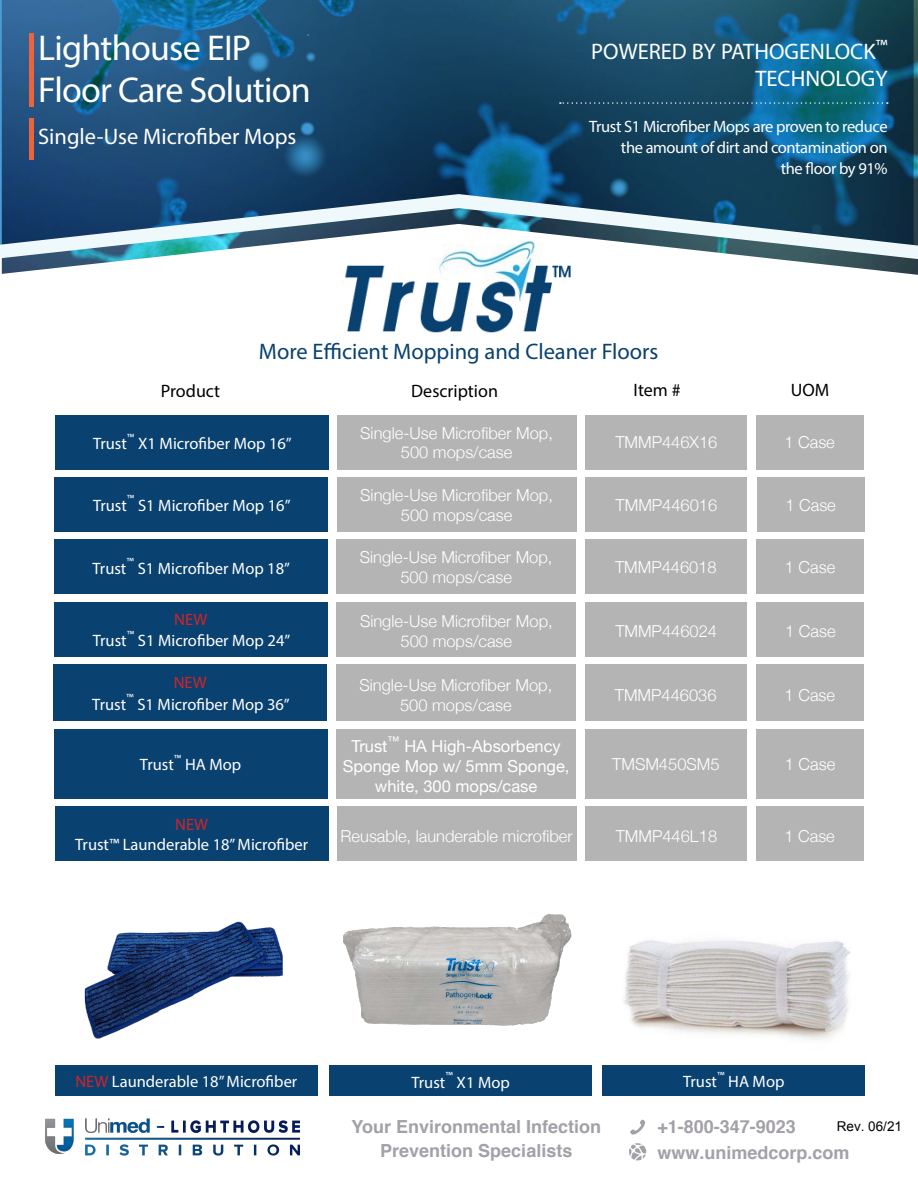
<style>
.page{position:relative;width:918px;height:1188px;background:#fff}
.page>*{position:absolute;margin:0;border:0;box-sizing:border-box;transform-origin:0 0}
.t1{font:36px/42px "Myriad Pro";letter-spacing:-.02em;color:#fff}
.t2{font:22.5px/27px "Myriad Pro";color:#fff;text-align:right}
.t3{font:22.5px "Myriad Pro";color:#094170}
.t4{font:700 18px/24px "Helvetica";color:#a2a1a8;text-align:center}
.t5{font:700 18px/25.2px "Helvetica";color:#a4a0a8}
.t6{font:18px "Myriad Pro";color:#000}
.t7{font:300 16.5px/19.8px "Helvetica Neue";color:#fff;text-align:center}
.t8{font:16.5px "Myriad Pro";color:#fff}
.t9{font:16.5px/21px "Myriad Pro";letter-spacing:-.025em;color:#fff;text-align:right}
.t10{font:16.5px "Helvetica Neue";color:#fff}
.t11{font:16.5px "Myriad Pro";letter-spacing:.005em;color:#d2232a}
.t12{font:13.5px "Arial";color:#000}
.t13{font:12px "Myriad Pro";color:#fff}
.t14{font:12px "Helvetica Neue";color:#fff}
.s1{color:#d2232a}
.s2{color:#a2a1a8}
.s3{color:#a4a2a9}
</style>
<div class="page">
<img style="left:345px;top:275px;width:226px;height:58px">
<img style="left:2px;top:0;width:916px;height:275px">
<svg style="left:0;top:0;width:914px;height:194px;background:#184f73"></svg>
<svg style="left:0;top:194px;width:918px;height:65px"></svg>
<svg style="left:560px;top:102px;width:328px;height:2px"></svg>
<hr style="left:29px;top:33px;width:4px;height:74px;background:#ec633e">
<hr style="left:29px;top:119px;width:4px;height:41px;background:#ec633e">
<div style="left:54px;top:540px;width:273px;height:54px;background:#094170"></div>
<div style="left:54px;top:729px;width:273px;height:69px;background:#094170"></div>
<div style="left:337px;top:540px;width:239px;height:54px;background:#b4b4b4"></div>
<div style="left:337px;top:729px;width:239px;height:69px;background:#b4b4b4"></div>
<div style="left:585px;top:540px;width:162px;height:54px;background:#b4b4b4"></div>
<div style="left:585px;top:729px;width:162px;height:69px;background:#b4b4b4"></div>
<div style="left:756px;top:540px;width:108px;height:54px;background:#b4b4b4"></div>
<div style="left:756px;top:729px;width:108px;height:69px;background:#b4b4b4"></div>
<img style="left:623px;top:940px;width:228px;height:100px">
<div style="left:603px;top:1065px;width:262px;height:31px;background:#094170"></div>
<div style="left:54px;top:477px;width:274px;height:55px;background:#094170"></div>
<div style="left:55px;top:415px;width:273px;height:55px;background:#094170"></div>
<div style="left:337px;top:477px;width:239px;height:55px;background:#b4b4b4"></div>
<div style="left:337px;top:415px;width:239px;height:55px;background:#b4b4b4"></div>
<div style="left:586px;top:477px;width:161px;height:55px;background:#b4b4b4"></div>
<div style="left:586px;top:415px;width:161px;height:55px;background:#b4b4b4"></div>
<div style="left:757px;top:477px;width:107px;height:55px;background:#b4b4b4"></div>
<div style="left:756px;top:415px;width:107px;height:55px;background:#b4b4b4"></div>
<div style="left:54px;top:664px;width:273px;height:57px;background:#094170"></div>
<div style="left:336px;top:664px;width:239px;height:57px;background:#b4b4b4"></div>
<div style="left:585px;top:664px;width:162px;height:57px;background:#b4b4b4"></div>
<div style="left:756px;top:664px;width:108px;height:57px;background:#b4b4b4"></div>
<div style="left:54px;top:602px;width:273px;height:54px;background:#094170"></div>
<div style="left:337px;top:602px;width:239px;height:54px;background:#b4b4b4"></div>
<div style="left:585px;top:602px;width:162px;height:54px;background:#b4b4b4"></div>
<div style="left:756px;top:602px;width:108px;height:54px;background:#b4b4b4"></div>
<div style="left:55px;top:806px;width:273px;height:55px;background:#094170"></div>
<div style="left:337px;top:806px;width:239px;height:55px;background:#b4b4b4"></div>
<div style="left:586px;top:806px;width:161px;height:55px;background:#b4b4b4"></div>
<div style="left:756px;top:806px;width:107px;height:55px;background:#b4b4b4"></div>
<img style="left:85px;top:921px;width:198px;height:118px">
<div style="left:55px;top:1065px;width:263px;height:31px;background:#094170"></div>
<img style="left:344px;top:914px;width:228px;height:112px">
<div style="left:329px;top:1065px;width:263px;height:31px;background:#094170"></div>
<svg style="left:629px;top:1143px;width:17px;height:17px"></svg>
<svg style="left:630px;top:1119px;width:15px;height:16px"></svg>
<img style="left:45px;top:1118px;width:254px;height:37px">
<h1 class="t1" style="left:38px;top:30px;width:274px">Lighthouse EIP<br>Floor Care Solution</h1>
<h2 class="t2" style="left:38px;top:125px;width:260px">Single-Use Microfiber Mops</h2>
<h2 class="t2" style="left:591px;top:40px;width:298px">POWERED BY PATHOGENLOCK<sup>™<br></sup>TECHNOLOGY</h2>
<p class="t9" style="left:589px;top:118px;width:300px">Trust S1 Microfiber Mops are proven to reduce the amount of dirt and contamination on<br>the floor by 91%</p>
<h2 class="t3" style="left:259px;top:343px;width:401px">More Efficient Mopping and Cleaner Floors</h2>
<p class="t6" style="left:161px;top:384px;width:61px">Product</p>
<p class="t6" style="left:411px;top:384px;width:88px">Description</p>
<p class="t6" style="left:633px;top:383px;width:49px">Item #</p>
<p class="t6" style="left:791px;top:384px;width:40px">UOM</p>
<p class="t13" style="left:127px;top:433px;width:9px">™</p>
<p class="t8" style="left:138px;top:437px;width:155px">X1 Microfiber Mop 16”</p>
<p class="t8" style="left:93px;top:437px;width:35px">Trust</p>
<p class="t7" style="left:360px;top:422px;width:194px">Single-Use Microfiber Mop,<br>500 mops/case</p>
<p class="t7" style="left:615px;top:434px;width:104px">TMMP446X16</p>
<p class="t7" style="left:784px;top:432px;width:52px">1 Case</p>
<p class="t13" style="left:127px;top:495px;width:9px">™</p>
<p class="t8" style="left:138px;top:499px;width:154px">S1 Microfiber Mop 16”</p>
<p class="t8" style="left:93px;top:499px;width:35px">Trust</p>
<p class="t7" style="left:360px;top:484px;width:194px">Single-Use Microfiber Mop,<br>500 mops/case</p>
<p class="t7" style="left:616px;top:497px;width:103px">TMMP446016</p>
<p class="t7" style="left:785px;top:494px;width:52px">1 Case</p>
<p class="t13" style="left:126px;top:557px;width:9px">™</p>
<p class="t8" style="left:138px;top:562px;width:154px">S1 Microfiber Mop 18”</p>
<p class="t8" style="left:93px;top:562px;width:35px">Trust</p>
<p class="t7" style="left:360px;top:546px;width:194px">Single-Use Microfiber Mop,<br>500 mops/case</p>
<p class="t7" style="left:615px;top:559px;width:103px">TMMP446018</p>
<p class="t7" style="left:785px;top:556px;width:52px">1 Case</p>
<p class="t11" style="left:174px;top:613px;width:35px">NEW</p>
<p class="t13" style="left:127px;top:630px;width:9px">™</p>
<p class="t8" style="left:138px;top:634px;width:154px">S1 Microfiber Mop 24”</p>
<p class="t8" style="left:93px;top:634px;width:35px">Trust</p>
<p class="t11" style="left:174px;top:676px;width:35px">NEW</p>
<p class="t13" style="left:126px;top:694px;width:9px">™</p>
<p class="t8" style="left:137px;top:698px;width:154px">S1 Microfiber Mop 36”</p>
<p class="t8" style="left:92px;top:698px;width:35px">Trust</p>
<p class="t13" style="left:174px;top:754px;width:9px">™</p>
<p class="t8" style="left:140px;top:758px;width:35px">Trust</p>
<p class="t8" style="left:185px;top:758px;width:58px">HA Mop</p>
<p class="t11" style="left:175px;top:818px;width:35px">NEW</p>
<p class="t8" style="left:75px;top:838px;width:235px">Trust™ Launderable 18” Microfiber</p>
<p class="t7" style="left:360px;top:610px;width:194px">Single-Use Microfiber Mop,<br>500 mops/case</p>
<p class="t7" style="left:615px;top:623px;width:103px">TMMP446024</p>
<p class="t7" style="left:785px;top:620px;width:52px">1 Case</p>
<p class="t7" style="left:360px;top:674px;width:194px">Single-Use Microfiber Mop,<br>500 mops/case</p>
<p class="t7" style="left:615px;top:687px;width:103px">TMMP446036</p>
<p class="t7" style="left:785px;top:684px;width:52px">1 Case</p>
<p class="t14" style="left:387px;top:734px;width:13px">™</p>
<p class="t10" style="left:404px;top:735px;width:158px">HA High-Absorbency</p>
<p class="t10" style="left:343px;top:754px;width:228px">Sponge Mop w/ 5mm Sponge,</p>
<p class="t10" style="left:375px;top:774px;width:164px">white, 300 mops/case</p>
<p class="t10" style="left:351px;top:735px;width:38px">Trust</p>
<p class="t7" style="left:612px;top:756px;width:109px">TMSM450SM5</p>
<p class="t7" style="left:785px;top:753px;width:52px">1 Case</p>
<p class="t7" style="left:341px;top:825px;width:233px">Reusable, launderable microfiber</p>
<p class="t7" style="left:616px;top:827px;width:103px">TMMP446L18</p>
<p class="t7" style="left:784px;top:825px;width:52px">1 Case</p>
<p class="t13" style="left:717px;top:1071px;width:9px">™</p>
<p class="t13" style="left:445px;top:1071px;width:9px">™</p>
<p class="t8" style="left:75px;top:1075px;width:223px"><span class="s1">NEW</span> Launderable 18” Microfiber</p>
<p class="t8" style="left:411px;top:1076px;width:35px">Trust</p>
<p class="t8" style="left:683px;top:1075px;width:35px">Trust</p>
<p class="t8" style="left:728px;top:1075px;width:58px">HA Mop</p>
<p class="t8" style="left:457px;top:1076px;width:55px">X1 Mop</p>
<p class="t4" style="left:351px;top:1116px;width:251px">Your Environmental Infection<br>Prevention Specialists</p>
<p class="t5" style="left:657px;top:1115px;width:194px">+1-800-347-9023 <span class="s2">www.</span><span class="s3">unimedcorp</span><span class="s2">.com</span></p>
<p class="t12" style="left:837px;top:1118px;width:67px">Rev. 06/21</p>
</div>
